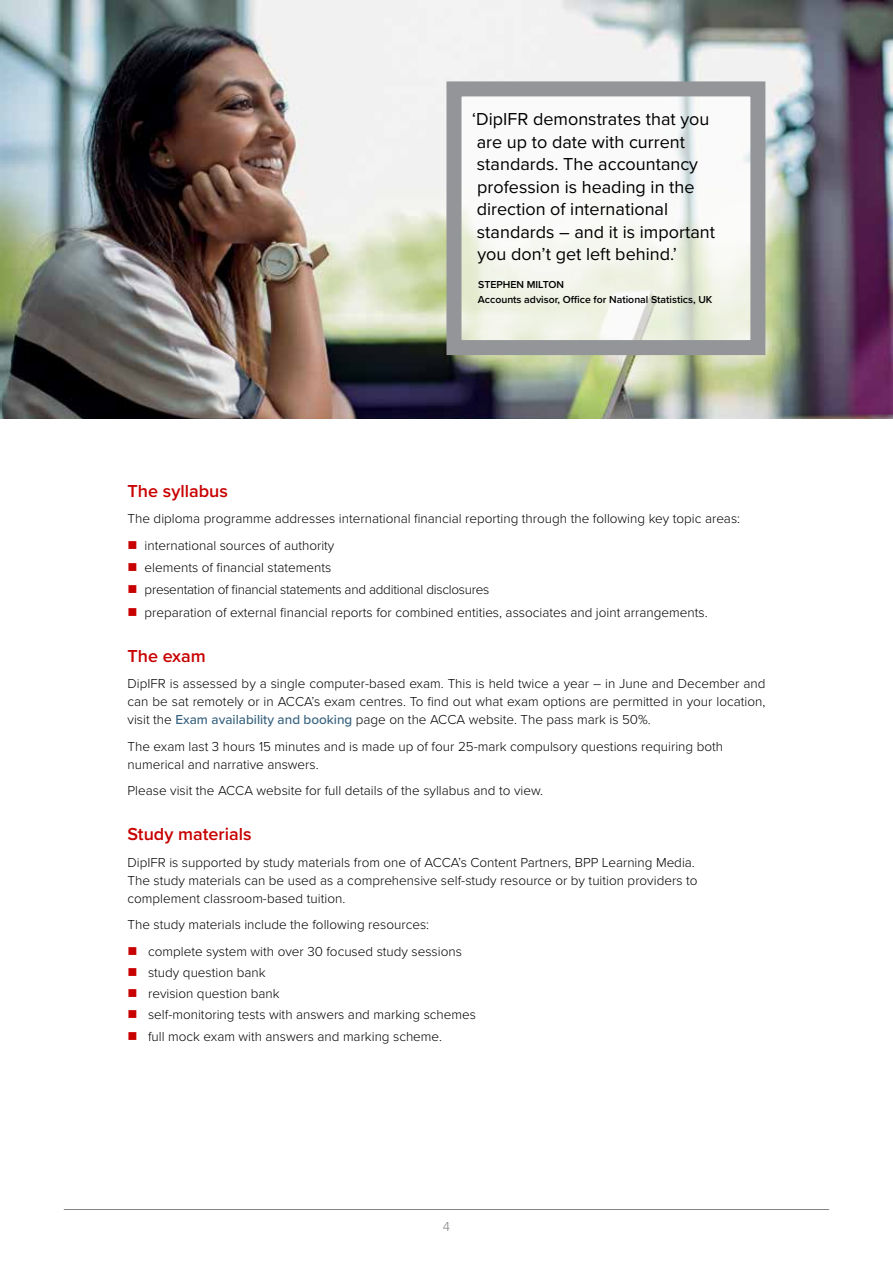
<style>
.page{position:relative;width:893px;height:1263px;background:#fff}
.page>*{position:absolute;margin:0;border:0;box-sizing:border-box;transform-origin:0 0}
.t1{font:18px/22.5px "Proxima Nova";color:#000}
.t2{font:600 18px "Proxima Nova";color:#c80000}
.t3{font:300 13.5px/18px "Proxima Nova";color:#000}
.t4{font:300 13.5px "Proxima Nova";letter-spacing:-.02em;color:#000}
.t5{font:300 13.5px "Proxima Nova";color:#808285}
.t6{font:600 10.5px/15px "Proxima Nova";color:#000}
.s1{color:#c80000}
.s2{font-weight:500;color:#38627f}
</style>
<div class="page">
<hr style="left:64px;top:1209px;width:765px;height:1px;background:#808285">
<img style="left:0;top:0;width:893px;height:419px">
<svg style="left:462px;top:97px;width:287px;height:242px"></svg>
<div style="left:446px;top:81px;width:319px;height:274px;border:15px solid #939598"></div>
<h1 class="t1" style="left:472px;top:107px;width:244px">‘DipIFR demonstrates that you are up to date with current standards. The accountancy profession is heading in the direction of international standards – and it is important you don’t get left behind.’</h1>
<p class="t6" style="left:478px;top:277px;width:236px">STEPHEN MILTON<br>Accounts advisor, Office for National Statistics, UK</p>
<h1 class="t2" style="left:128px;top:477px;width:102px">The syllabus</h1>
<p class="t3" style="left:128px;top:509px;width:614px">The diploma programme addresses international financial reporting through the following key topic areas:</p>
<p class="t3" style="left:128px;top:536px;width:208px"><span class="s1">■</span> international sources of authority</p>
<p class="t3" style="left:128px;top:558px;width:205px"><span class="s1">■</span> elements of financial statements</p>
<p class="t4" style="left:128px;top:580px;width:363px"><span class="s1">■</span> presentation of financial statements and additional disclosures</p>
<p class="t3" style="left:128px;top:602px;width:582px"><span class="s1">■</span> preparation of external financial reports for combined entities, associates and joint arrangements.</p>
<h1 class="t2" style="left:128px;top:642px;width:80px">The exam</h1>
<p class="t3" style="left:128px;top:674px;width:639px;text-align:justify">DipIFR is assessed by a single computer-based exam. This is held twice a year – in June and December and can be sat remotely or in ACCA’s exam centres. To find out what exam options are permitted in your location, visit the <span class="s2">Exam availability and booking</span> page on the ACCA website. The pass mark is 50%.</p>
<p class="t3" style="left:128px;top:736px;width:597px">The exam last 3 hours 15 minutes and is made up of four 25-mark compulsory questions requiring both numerical and narrative answers.</p>
<p class="t3" style="left:128px;top:781px;width:417px">Please visit the ACCA website for full details of the syllabus and to view.</p>
<h1 class="t2" style="left:128px;top:821px;width:125px">Study materials</h1>
<p class="t3" style="left:128px;top:852px;width:571px">DipIFR is supported by study materials from one of ACCA’s Content Partners, BPP Learning Media.<br>The study materials can be used as a comprehensive self-study resource or by tuition providers to complement classroom-based tuition.</p>
<p class="t3" style="left:128px;top:915px;width:303px">The study materials include the following resources:</p>
<p class="t3" style="left:128px;top:941px;width:336px"><span class="s1">■</span> complete system with over 30 focused study sessions</p>
<p class="t3" style="left:128px;top:963px;width:140px"><span class="s1">■</span> study question bank</p>
<p class="t3" style="left:128px;top:984px;width:154px"><span class="s1">■</span> revision question bank</p>
<p class="t3" style="left:128px;top:1005px;width:350px"><span class="s1">■</span> self-monitoring tests with answers and marking schemes</p>
<p class="t3" style="left:128px;top:1026px;width:316px"><span class="s1">■</span> full mock exam with answers and marking scheme.</p>
<p class="t5" style="left:443px;top:1216px;width:9px">4</p>
</div>
